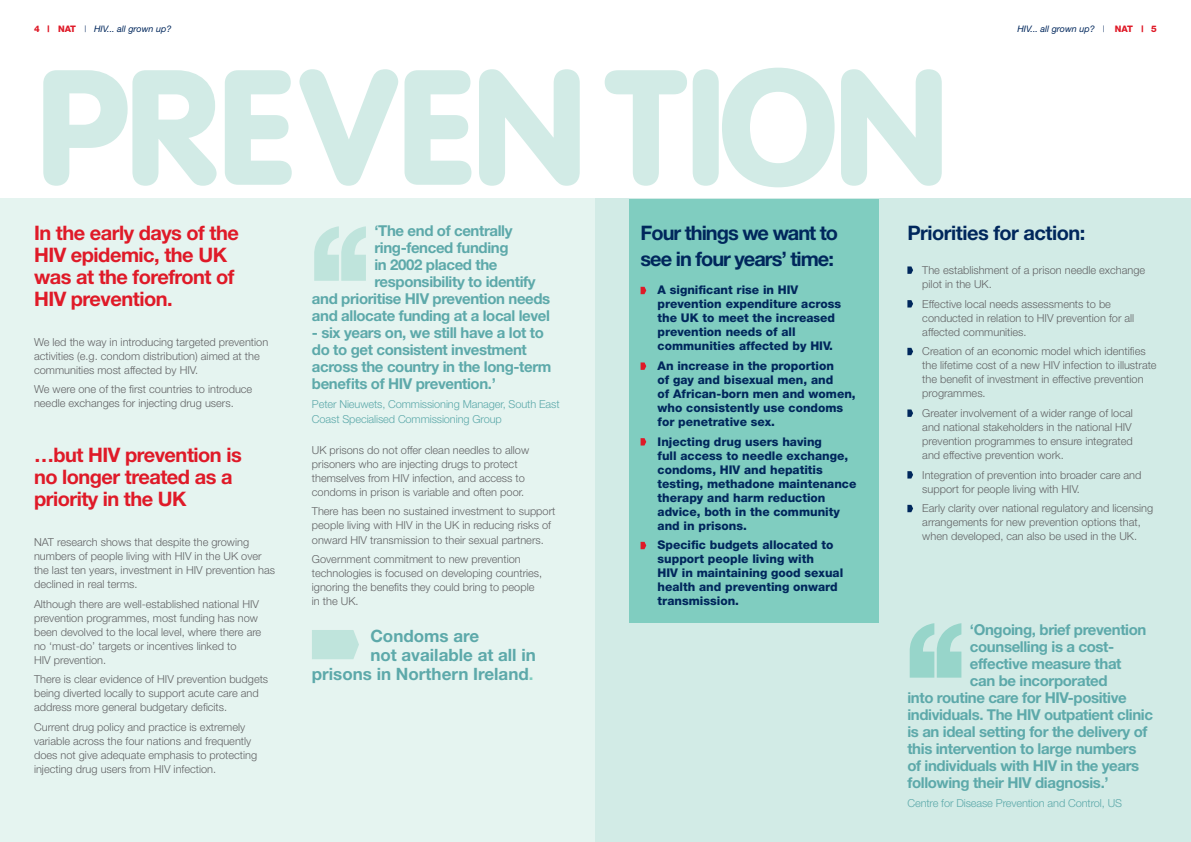
<style>
.page{position:relative;width:1191px;height:842px;background:#fff}
.page>*{position:absolute;margin:0;border:0;box-sizing:border-box;transform-origin:0 0}
.t1{font:900 160.8px "VAG Rounded";color:#d2ebe6}
.t2{font:700 20px/22px "Helvetica Neue";letter-spacing:-.025em;color:#df1a28}
.t3{font:700 20px/26px "Helvetica Neue";letter-spacing:-.05em;color:#00275c}
.t4{font:700 20px "Helvetica Neue";letter-spacing:-.025em;color:#00275c}
.t5{font:700 17px "Helvetica Neue";color:#5da9aa}
.t6{font:700 15px/17px "Helvetica Neue";letter-spacing:-.025em;color:#5da9aa}
.t7{font:800 12px/14px "Helvetica Neue";color:#00275c}
.t8{font:300 11px/14px "Helvetica Neue";color:#636466}
.t9{font:300 11px/15.2px "Helvetica Neue";letter-spacing:-.01em;color:#5da9aa}
.t10{font:italic 9px "Helvetica Neue";color:#00275c}
.s1{font-weight:800;font-style:normal;color:#df1a28}
.s2{font-weight:300;font-style:normal}
.s3{color:#80cdc0}
</style>
<div class="page">
<div style="left:0;top:198px;width:595px;height:644px;background:#e5f4f0"></div>
<div style="left:595px;top:198px;width:596px;height:644px;background:#d2ebe6"></div>
<svg style="left:907px;top:266px;width:6px;height:8px"></svg>
<svg style="left:907px;top:300px;width:6px;height:7px"></svg>
<svg style="left:907px;top:348px;width:6px;height:7px"></svg>
<svg style="left:907px;top:409px;width:6px;height:8px"></svg>
<svg style="left:907px;top:471px;width:6px;height:7px"></svg>
<svg style="left:907px;top:505px;width:6px;height:7px"></svg>
<svg style="left:314px;top:226px;width:52px;height:55px"></svg>
<svg style="left:909px;top:623px;width:52px;height:55px"></svg>
<svg style="left:312px;top:630px;width:47px;height:29px"></svg>
<div style="left:629px;top:199px;width:250px;height:423px;background:#80cdc0"></div>
<svg style="left:640px;top:287px;width:6px;height:7px"></svg>
<svg style="left:640px;top:362px;width:6px;height:8px"></svg>
<svg style="left:640px;top:438px;width:6px;height:7px"></svg>
<svg style="left:640px;top:542px;width:6px;height:7px"></svg>
<p class="t10" style="left:34px;top:23px;width:139px"><span class="s1">4 | NAT</span> <span class="s2">|</span> HIV... all grown up?</p>
<p class="t10" style="left:1017px;top:23px;width:141px">HIV... all grown up? <span class="s2">|</span> <span class="s1">NAT | 5</span></p>
<h1 class="t1" style="left:37px;top:31px;width:912px">PREVEN TION</h1>
<h2 class="t2" style="left:34px;top:221px;width:206px">In the early days of the</h2>
<h2 class="t2" style="left:34px;top:243px;width:202px">HIV epidemic, the UK was at the forefront of<br>HIV prevention.</h2>
<p class="t8" style="left:34px;top:334px;width:236px">We led the way in introducing targeted prevention activities (e.g. condom distribution) aimed at the communities most affected by HIV.</p>
<p class="t8" style="left:34px;top:382px;width:220px">We were one of the first countries to introduce needle exchanges for injecting drug users.</p>
<h2 class="t2" style="left:34px;top:444px;width:209px">…but HIV prevention is no longer treated as a priority in the UK</h2>
<p class="t8" style="left:34px;top:535px;width:243px">NAT research shows that despite the growing numbers of people living with HIV in the UK over the last ten years, investment in HIV prevention has declined in real terms.</p>
<p class="t8" style="left:34px;top:596px;width:229px">Although there are well-established national HIV prevention programmes, most funding has now been devolved to the local level, where there are no ‘must-do’ targets or incentives linked to<br>HIV prevention.</p>
<p class="t8" style="left:34px;top:672px;width:236px">There is clear evidence of HIV prevention budgets being diverted locally to support acute care and address more general budgetary deficits.</p>
<p class="t8" style="left:34px;top:720px;width:225px">Current drug policy and practice is extremely variable across the four nations and frequently does not give adequate emphasis to protecting injecting drug users from HIV infection.</p>
<h3 class="t6" style="left:374px;top:222px;width:140px">‘The end of centrally</h3>
<h3 class="t6" style="left:374px;top:239px;width:136px">ring-fenced funding</h3>
<h3 class="t6" style="left:374px;top:256px;width:125px">in 2002 placed the</h3>
<h3 class="t6" style="left:374px;top:273px;width:163px">responsibility to identify</h3>
<h3 class="t6" style="left:312px;top:290px;width:240px">and prioritise HIV prevention needs</h3>
<h3 class="t6" style="left:312px;top:307px;width:240px">and allocate funding at a local level</h3>
<h3 class="t6" style="left:312px;top:324px;width:241px">- six years on, we still have a lot to do to get consistent investment across the country in the long-term benefits of HIV prevention.’</h3>
<p class="t9" style="left:312px;top:396px;width:249px">Peter Nieuwets, Commissioning Manager, South East<br>Coast Specialised Commissioning Group</p>
<p class="t8" style="left:312px;top:443px;width:219px">UK prisons do not offer clean needles to allow prisoners who are injecting drugs to protect themselves from HIV infection, and access to condoms in prison is variable and often poor.</p>
<p class="t8" style="left:312px;top:504px;width:245px">There has been no sustained investment to support people living with HIV in the UK in reducing risks of onward HIV transmission to their sexual partners.</p>
<p class="t8" style="left:312px;top:552px;width:232px">Government commitment to new prevention technologies is focused on developing countries, ignoring the benefits they could bring to people in the UK.</p>
<h3 class="t5" style="left:370px;top:625px;width:110px">Condoms are</h3>
<h3 class="t5" style="left:370px;top:644px;width:167px">not available at all in</h3>
<h3 class="t5" style="left:312px;top:663px;width:223px">prisons in Northern Ireland<span class="s3">.</span></h3>
<h2 class="t3" style="left:640px;top:219px;width:199px">Four things we want to see in four years’ time:</h2>
<p class="t7" style="left:657px;top:283px;width:185px">A significant rise in HIV prevention expenditure across the UK to meet the increased prevention needs of all communities affected by HIV.</p>
<p class="t7" style="left:657px;top:359px;width:200px">An increase in the proportion<br>of gay and bisexual men, and<br>of African-born men and women, who consistently use condoms for penetrative sex.</p>
<p class="t7" style="left:657px;top:434px;width:200px">Injecting drug users having<br>full access to needle exchange, condoms, HIV and hepatitis testing, methadone maintenance therapy and harm reduction advice, both in the community and in prisons.</p>
<p class="t7" style="left:657px;top:538px;width:187px">Specific budgets allocated to support people living with<br>HIV in maintaining good sexual health and preventing onward transmission.</p>
<h2 class="t4" style="left:907px;top:220px;width:179px">Priorities for action:</h2>
<p class="t8" style="left:922px;top:263px;width:224px">The establishment of a prison needle exchange pilot in the UK.</p>
<p class="t8" style="left:922px;top:296px;width:213px">Effective local needs assessments to be conducted in relation to HIV prevention for all affected communities.</p>
<p class="t8" style="left:922px;top:344px;width:236px">Creation of an economic model which identifies the lifetime cost of a new HIV infection to illustrate the benefit of investment in effective prevention programmes.</p>
<p class="t8" style="left:922px;top:406px;width:212px;text-align:justify">Greater involvement of a wider range of local and national stakeholders in the national HIV prevention programmes to ensure integrated and effective prevention work.</p>
<p class="t8" style="left:922px;top:467px;width:221px">Integration of prevention into broader care and support for people living with HIV.</p>
<p class="t8" style="left:922px;top:501px;width:232px">Early clarity over national regulatory and licensing arrangements for new prevention options that, when developed, can also be used in the UK.</p>
<h3 class="t6" style="left:970px;top:621px;width:178px">‘Ongoing, brief prevention</h3>
<h3 class="t6" style="left:970px;top:638px;width:146px">counselling is a cost-</h3>
<h3 class="t6" style="left:970px;top:655px;width:153px">effective measure that</h3>
<h3 class="t6" style="left:970px;top:672px;width:139px">can be incorporated</h3>
<h3 class="t6" style="left:907px;top:689px;width:221px">into routine care for HIV-positive</h3>
<h3 class="t6" style="left:907px;top:706px;width:247px">individuals. The HIV outpatient clinic</h3>
<h3 class="t6" style="left:907px;top:723px;width:242px">is an ideal setting for the delivery of</h3>
<h3 class="t6" style="left:907px;top:740px;width:230px">this intervention to large numbers</h3>
<h3 class="t6" style="left:907px;top:757px;width:233px">of individuals with HIV in the years</h3>
<h3 class="t6" style="left:907px;top:774px;width:203px">following their HIV diagnosis.’</h3>
<p class="t9" style="left:907px;top:795px;width:216px">Centre for Disease Prevention and Control, US</p>
</div>
